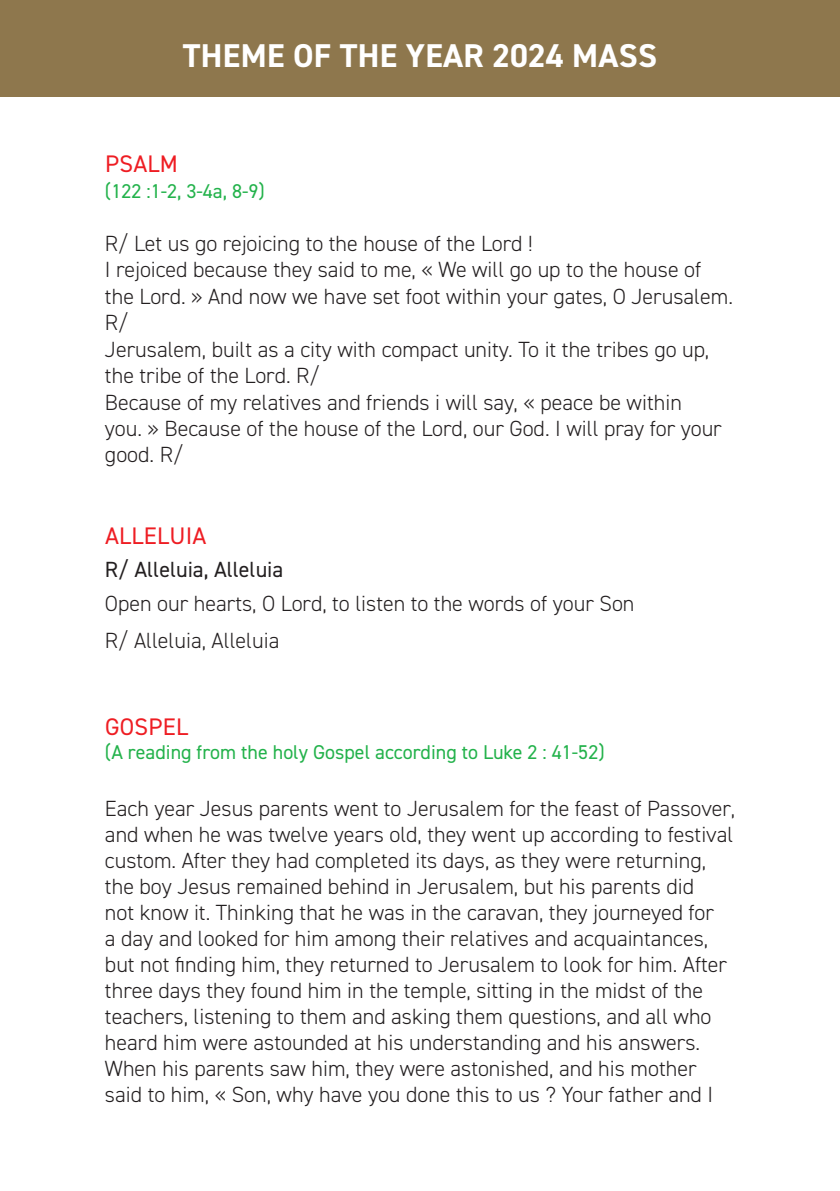
<style>
.page{position:relative;width:840px;height:1191px;background:#fff}
.page>*{position:absolute;margin:0;border:0;box-sizing:border-box;transform-origin:0 0}
.t1{font:700 33px "DIN2014";letter-spacing:.01em;color:#fff}
.t2{font:24px "DIN2014";letter-spacing:.01em;color:#ee1d23}
.t3{font:300 22px/26px "DIN2014";color:#231f20}
.t4{font:22px "DIN2014";color:#231f20}
.t5{font:20px "DIN2014";color:#23b24b}
</style>
<div class="page">
<div style="left:0;top:0;width:839px;height:96px;background:#8e774d"></div>
<p class="t1" style="left:183px;top:34px;width:475px">THEME OF THE YEAR 2024 MASS</p>
<p class="t2" style="left:105px;top:149px;width:74px">PSALM</p>
<p class="t5" style="left:105px;top:179px;width:161px">(122 :1-2, 3-4a, 8-9)</p>
<p class="t3" style="left:105px;top:230px;width:429px">R/ Let us go rejoicing to the house of the Lord !</p>
<p class="t3" style="left:105px;top:257px;width:629px">I rejoiced because they said to me, « We will go up to the house of the Lord. » And now we have set foot within your gates, O Jerusalem.<br>R/</p>
<p class="t3" style="left:105px;top:336px;width:605px">Jerusalem, built as a city with compact unity. To it the tribes go up, the tribe of the Lord. R/</p>
<p class="t3" style="left:105px;top:389px;width:618px">Because of my relatives and friends i will say, « peace be within you. » Because of the house of the Lord, our God. I will pray for your good. R/</p>
<p class="t2" style="left:105px;top:521px;width:103px">ALLELUIA</p>
<p class="t4" style="left:105px;top:556px;width:180px">R/ Alleluia, Alleluia</p>
<p class="t3" style="left:105px;top:590px;width:530px">Open our hearts, O Lord, to listen to the words of your Son</p>
<p class="t3" style="left:105px;top:628px;width:176px">R/ Alleluia, Alleluia</p>
<p class="t2" style="left:105px;top:711px;width:84px">GOSPEL</p>
<p class="t5" style="left:105px;top:739px;width:501px">(A reading from the holy Gospel according to Luke 2 : 41-52)</p>
<p class="t3" style="left:105px;top:795px;width:631px">Each year Jesus parents went to Jerusalem for the feast of Passover, and when he was twelve years old, they went up according to festival custom. After they had completed its days, as they were returning, the boy Jesus remained behind in Jerusalem, but his parents did<br>not know it. Thinking that he was in the caravan, they journeyed for<br>a day and looked for him among their relatives and acquaintances, but not finding him, they returned to Jerusalem to look for him. After three days they found him in the temple, sitting in the midst of the teachers, listening to them and asking them questions, and all who heard him were astounded at his understanding and his answers.<br>When his parents saw him, they were astonished, and his mother said to him, « Son, why have you done this to us ? Your father and I</p>
</div>
